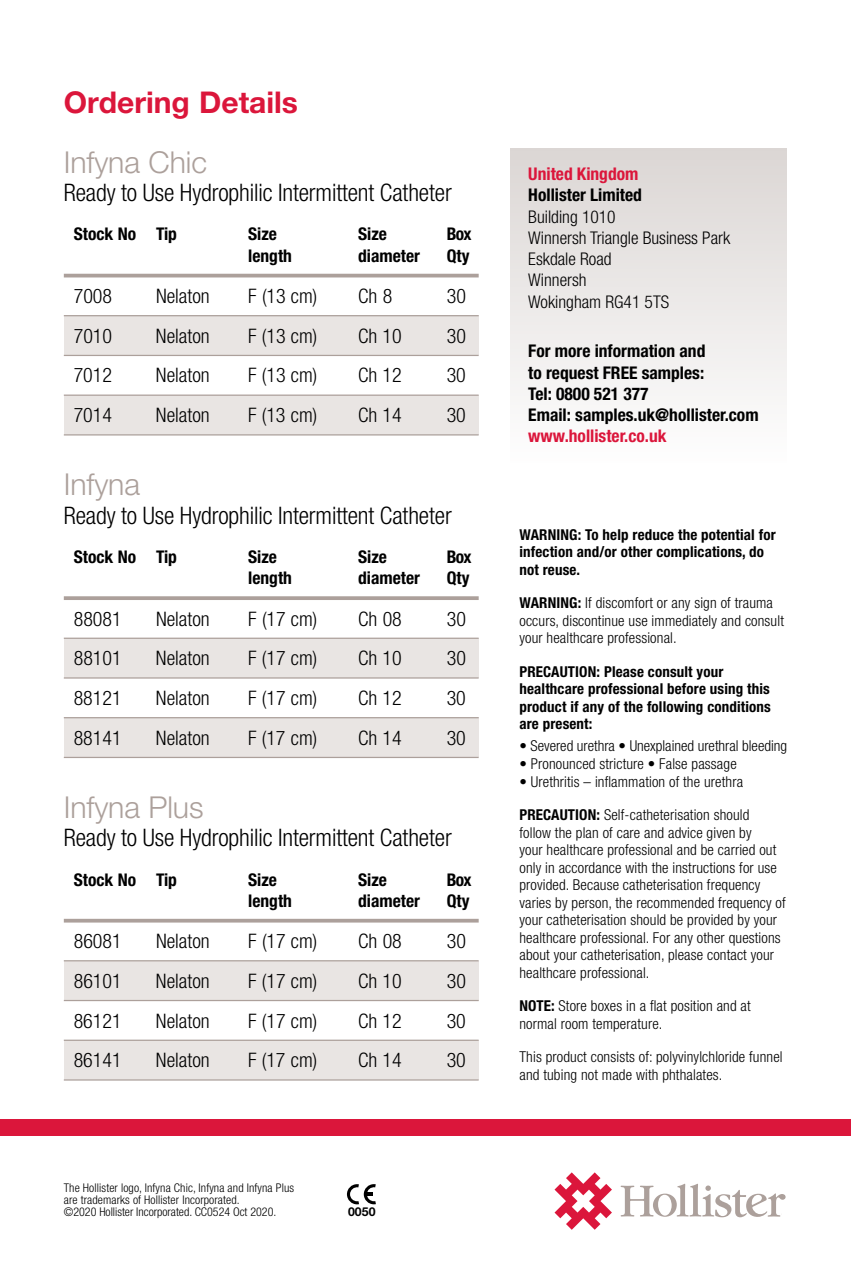
<style>
.page{position:relative;width:851px;height:1276px;background:#fff}
.page>*{position:absolute;margin:0;border:0;box-sizing:border-box;transform-origin:0 0}
.t1{font:300 30.25px "Helvetica Neue LT";color:#aca09b}
.t2{font:700 30px "Helvetica Neue LT";color:#db163b}
.t3{font:300 condensed 24.25px "Helvetica Neue LT";letter-spacing:-.005em;color:#000}
.t4{font:300 condensed 20px "Helvetica Neue LT";color:#000}
.t5{font:700 condensed 17.5px/21.2px "Helvetica Neue LT";color:#000}
.t6{font:300 condensed 17.5px/21.2px "Helvetica Neue LT Std";color:#000}
.t7{font:700 condensed 17.5px "Helvetica Neue LT";color:#db163b}
.t8{font:300 condensed 15px/17.5px "Helvetica Neue LT";letter-spacing:.01em;color:#000}
.t9{font:700 condensed 15px/17.5px "Helvetica Neue LT";letter-spacing:.01em;color:#000}
.t10{font:700 12.25px "Helvetica Neue LT Std";color:#000}
.t11{font:300 condensed 12px/12px "Helvetica Neue LT";letter-spacing:.01em;color:#000}
.t12{font:300 condensed 12px "Helvetica Neue LT Std";color:#000}
.s1{font-family:"Helvetica Neue LT"}
.s2{font-weight:700}
</style>
<div class="page">
<div style="left:64px;top:638px;width:414px;height:40px;background:#e9e5e3"></div>
<div style="left:64px;top:960px;width:414px;height:40px;background:#e9e5e3"></div>
<div style="left:64px;top:316px;width:414px;height:39px;background:#e9e5e3"></div>
<div style="left:64px;top:717px;width:414px;height:40px;background:#e9e5e3"></div>
<div style="left:64px;top:1040px;width:414px;height:39px;background:#e9e5e3"></div>
<div style="left:64px;top:395px;width:414px;height:40px;background:#e9e5e3"></div>
<svg style="left:64px;top:596px;width:414px;height:4px;background:#b1a6a1"></svg>
<hr style="left:64px;top:637px;width:414px;height:2px;background:#aca09b">
<hr style="left:64px;top:677px;width:414px;height:1px;background:#aca09b">
<hr style="left:64px;top:717px;width:414px;height:1px;background:#aca09b">
<hr style="left:64px;top:757px;width:414px;height:1px;background:#aca09b">
<hr style="left:64px;top:919px;width:414px;height:3px;background:#aca09b">
<hr style="left:64px;top:960px;width:414px;height:1px;background:#aca09b">
<hr style="left:64px;top:1000px;width:414px;height:1px;background:#aca09b">
<hr style="left:64px;top:1039px;width:414px;height:2px;background:#aca09b">
<hr style="left:64px;top:1079px;width:414px;height:1px;background:#aca09b">
<hr style="left:64px;top:274px;width:414px;height:3px;background:#aca09b">
<hr style="left:64px;top:315px;width:414px;height:1px;background:#aca09b">
<hr style="left:64px;top:355px;width:414px;height:1px;background:#aca09b">
<hr style="left:64px;top:394px;width:414px;height:2px;background:#aca09b">
<hr style="left:64px;top:434px;width:414px;height:1px;background:#aca09b">
<svg style="left:554px;top:1172px;width:232px;height:57px"></svg>
<div style="left:510px;top:149px;width:277px;height:314px;background:linear-gradient(to bottom,#dbd6d4,#fefefe)"></div>
<div style="left:0;top:1119px;width:850px;height:16px;background:#db163b"></div>
<svg style="left:347px;top:1184px;width:29px;height:20px"></svg>
<h2 class="t2" style="left:64px;top:84px;width:236px">Ordering Details</h2>
<h1 class="t1" style="left:64px;top:143px;width:145px">Infyna Chic</h1>
<h3 class="t3" style="left:64px;top:179px;width:389px">Ready to Use Hydrophilic Intermittent Catheter</h3>
<p class="t5" style="left:74px;top:223px;width:105px">Stock No Tip</p>
<p class="t5" style="left:248px;top:223px;width:30px">Size</p>
<p class="t5" style="left:358px;top:223px;width:30px">Size</p>
<p class="t5" style="left:446px;top:223px;width:26px">Box</p>
<p class="t5" style="left:248px;top:245px;width:45px">length</p>
<p class="t5" style="left:358px;top:245px;width:63px">diameter</p>
<p class="t5" style="left:446px;top:245px;width:24px">Qty</p>
<h3 class="t4" style="left:74px;top:284px;width:40px">7008</h3>
<h3 class="t4" style="left:156px;top:284px;width:55px">Nelaton</h3>
<h3 class="t4" style="left:248px;top:284px;width:71px">F (13 cm)</h3>
<h3 class="t4" style="left:358px;top:284px;width:36px">Ch 8</h3>
<h3 class="t4" style="left:446px;top:284px;width:21px">30</h3>
<h3 class="t4" style="left:74px;top:324px;width:40px">7010</h3>
<h3 class="t4" style="left:156px;top:324px;width:55px">Nelaton</h3>
<h3 class="t4" style="left:248px;top:324px;width:71px">F (13 cm)</h3>
<h3 class="t4" style="left:358px;top:324px;width:45px">Ch 10</h3>
<h3 class="t4" style="left:446px;top:324px;width:21px">30</h3>
<h3 class="t4" style="left:74px;top:364px;width:40px">7012</h3>
<h3 class="t4" style="left:156px;top:364px;width:55px">Nelaton</h3>
<h3 class="t4" style="left:248px;top:364px;width:71px">F (13 cm)</h3>
<h3 class="t4" style="left:358px;top:364px;width:45px">Ch 12</h3>
<h3 class="t4" style="left:446px;top:364px;width:21px">30</h3>
<h3 class="t4" style="left:74px;top:404px;width:40px">7014</h3>
<h3 class="t4" style="left:156px;top:404px;width:55px">Nelaton</h3>
<h3 class="t4" style="left:248px;top:404px;width:71px">F (13 cm)</h3>
<h3 class="t4" style="left:358px;top:404px;width:45px">Ch 14</h3>
<h3 class="t4" style="left:446px;top:404px;width:21px">30</h3>
<h1 class="t1" style="left:64px;top:466px;width:78px">Infyna</h1>
<h3 class="t3" style="left:64px;top:501px;width:389px">Ready to Use Hydrophilic Intermittent Catheter</h3>
<p class="t5" style="left:74px;top:546px;width:105px">Stock No Tip</p>
<p class="t5" style="left:248px;top:546px;width:30px">Size</p>
<p class="t5" style="left:358px;top:546px;width:30px">Size</p>
<p class="t5" style="left:446px;top:546px;width:26px">Box</p>
<p class="t5" style="left:248px;top:567px;width:45px">length</p>
<p class="t5" style="left:358px;top:567px;width:63px">diameter</p>
<p class="t5" style="left:446px;top:567px;width:24px">Qty</p>
<h3 class="t4" style="left:74px;top:607px;width:50px">88081</h3>
<h3 class="t4" style="left:156px;top:607px;width:55px">Nelaton</h3>
<h3 class="t4" style="left:248px;top:607px;width:71px">F (17 cm)</h3>
<h3 class="t4" style="left:358px;top:607px;width:45px">Ch 08</h3>
<h3 class="t4" style="left:446px;top:607px;width:21px">30</h3>
<h3 class="t4" style="left:74px;top:647px;width:50px">88101</h3>
<h3 class="t4" style="left:156px;top:647px;width:55px">Nelaton</h3>
<h3 class="t4" style="left:248px;top:647px;width:71px">F (17 cm)</h3>
<h3 class="t4" style="left:358px;top:647px;width:45px">Ch 10</h3>
<h3 class="t4" style="left:446px;top:647px;width:21px">30</h3>
<h3 class="t4" style="left:74px;top:686px;width:50px">88121</h3>
<h3 class="t4" style="left:156px;top:686px;width:55px">Nelaton</h3>
<h3 class="t4" style="left:248px;top:686px;width:71px">F (17 cm)</h3>
<h3 class="t4" style="left:358px;top:686px;width:45px">Ch 12</h3>
<h3 class="t4" style="left:446px;top:686px;width:21px">30</h3>
<h3 class="t4" style="left:74px;top:726px;width:50px">88141</h3>
<h3 class="t4" style="left:156px;top:726px;width:55px">Nelaton</h3>
<h3 class="t4" style="left:248px;top:726px;width:71px">F (17 cm)</h3>
<h3 class="t4" style="left:358px;top:726px;width:45px">Ch 14</h3>
<h3 class="t4" style="left:446px;top:726px;width:21px">30</h3>
<h1 class="t1" style="left:64px;top:788px;width:141px">Infyna Plus</h1>
<h3 class="t3" style="left:64px;top:824px;width:389px">Ready to Use Hydrophilic Intermittent Catheter</h3>
<p class="t5" style="left:74px;top:868px;width:105px">Stock No Tip</p>
<p class="t5" style="left:248px;top:868px;width:30px">Size</p>
<p class="t5" style="left:358px;top:868px;width:30px">Size</p>
<p class="t5" style="left:446px;top:868px;width:26px">Box</p>
<p class="t5" style="left:248px;top:889px;width:45px">length</p>
<p class="t5" style="left:358px;top:889px;width:63px">diameter</p>
<p class="t5" style="left:446px;top:889px;width:24px">Qty</p>
<h3 class="t4" style="left:74px;top:929px;width:50px">86081</h3>
<h3 class="t4" style="left:156px;top:929px;width:55px">Nelaton</h3>
<h3 class="t4" style="left:248px;top:929px;width:71px">F (17 cm)</h3>
<h3 class="t4" style="left:358px;top:929px;width:45px">Ch 08</h3>
<h3 class="t4" style="left:446px;top:929px;width:21px">30</h3>
<h3 class="t4" style="left:74px;top:969px;width:50px">86101</h3>
<h3 class="t4" style="left:156px;top:969px;width:55px">Nelaton</h3>
<h3 class="t4" style="left:248px;top:969px;width:71px">F (17 cm)</h3>
<h3 class="t4" style="left:358px;top:969px;width:45px">Ch 10</h3>
<h3 class="t4" style="left:446px;top:969px;width:21px">30</h3>
<h3 class="t4" style="left:74px;top:1009px;width:50px">86121</h3>
<h3 class="t4" style="left:156px;top:1009px;width:55px">Nelaton</h3>
<h3 class="t4" style="left:248px;top:1009px;width:71px">F (17 cm)</h3>
<h3 class="t4" style="left:358px;top:1009px;width:45px">Ch 12</h3>
<h3 class="t4" style="left:446px;top:1009px;width:21px">30</h3>
<h3 class="t4" style="left:74px;top:1048px;width:50px">86141</h3>
<h3 class="t4" style="left:156px;top:1048px;width:55px">Nelaton</h3>
<h3 class="t4" style="left:248px;top:1048px;width:71px">F (17 cm)</h3>
<h3 class="t4" style="left:358px;top:1048px;width:45px">Ch 14</h3>
<h3 class="t4" style="left:446px;top:1048px;width:21px">30</h3>
<p class="t11" style="left:64px;top:1182px;width:232px">The Hollister logo, Infyna Chic, Infyna and Infyna Plus are trademarks of Hollister Incorporated.</p>
<p class="t12" style="left:64px;top:1205px;width:214px">©2020 Hollister Incorporated. <span class="s1">CC0524 Oct 2020.</span></p>
<p class="t10" style="left:348px;top:1204px;width:29px">0050</p>
<p class="t7" style="left:528px;top:163px;width:112px">United Kingdom</p>
<p class="t5" style="left:528px;top:184px;width:115px">Hollister Limited</p>
<p class="t6" style="left:528px;top:206px;width:203px">Building 1010<br>Winnersh Triangle Business Park<br>Eskdale Road<br>Winnersh<br>Wokingham RG41 5TS</p>
<p class="t5" style="left:528px;top:340px;width:232px">For more information and<br>to request FREE samples:<br>Tel: 0800 521 377<br>Email: samples.uk@hollister.com</p>
<p class="t7" style="left:528px;top:425px;width:140px">www.hollister.co.uk</p>
<p class="t9" style="left:519px;top:525px;width:258px">WARNING: To help reduce the potential for infection and/or other complications, do not reuse.</p>
<p class="t8" style="left:519px;top:594px;width:266px"><span class="s2">WARNING:</span> If discomfort or any sign of trauma occurs, discontinue use immediately and consult your healthcare professional.</p>
<p class="t9" style="left:519px;top:662px;width:253px">PRECAUTION: Please consult your healthcare professional before using this product if any of the following conditions are present:</p>
<p class="t8" style="left:519px;top:737px;width:269px">• Severed urethra • Unexplained urethral bleeding</p>
<p class="t8" style="left:519px;top:755px;width:219px">• Pronounced stricture • False passage</p>
<p class="t8" style="left:519px;top:772px;width:225px">• Urethritis – inflammation of the urethra</p>
<p class="t8" style="left:519px;top:806px;width:268px"><span class="s2">PRECAUTION:</span> Self-catheterisation should<br>follow the plan of care and advice given by<br>your healthcare professional and be carried out only in accordance with the instructions for use provided. Because catheterisation frequency varies by person, the recommended frequency of your catheterisation should be provided by your healthcare professional. For any other questions about your catheterisation, please contact your healthcare professional.</p>
<p class="t8" style="left:519px;top:997px;width:233px"><span class="s2">NOTE:</span> Store boxes in a flat position and at normal room temperature.</p>
<p class="t8" style="left:519px;top:1048px;width:265px">This product consists of: polyvinylchloride funnel and tubing not made with phthalates.</p>
</div>
